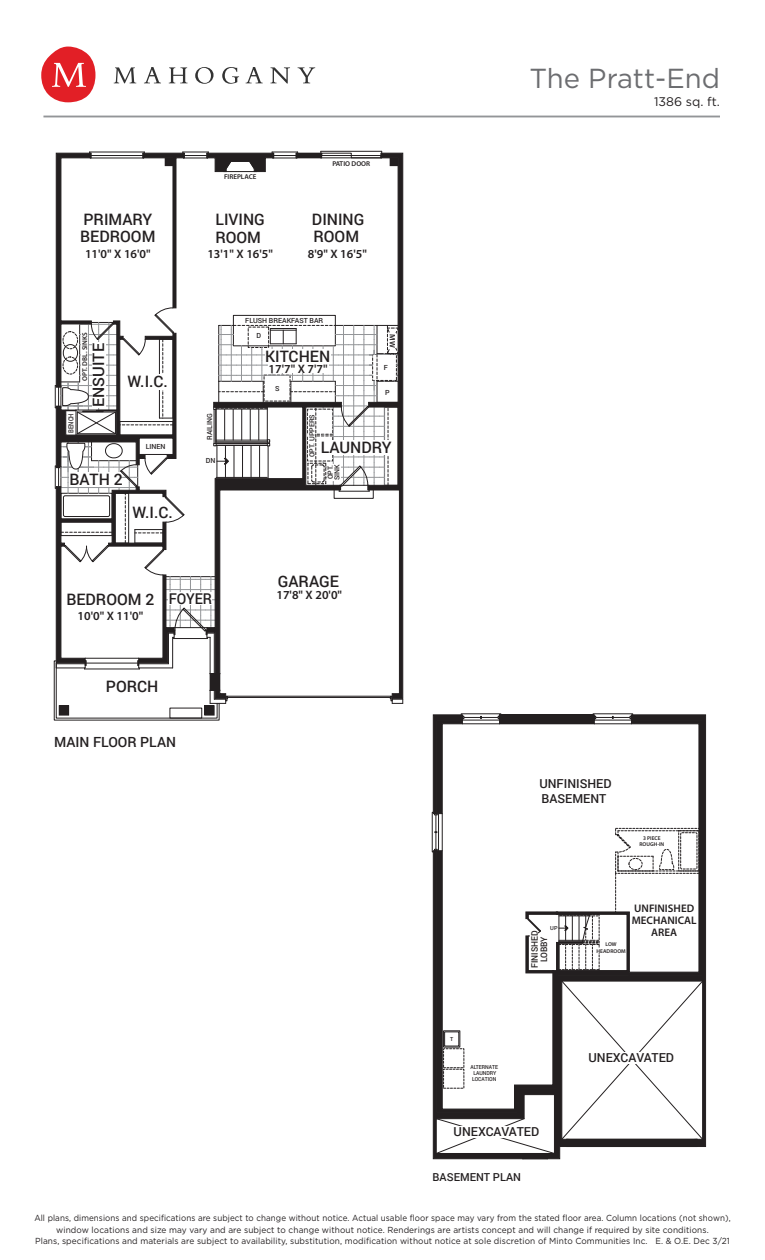
<style>
.page{position:relative;width:765px;height:1260px;background:#fff}
.page>*{position:absolute;margin:0;border:0;box-sizing:border-box;transform-origin:0 0}
.t1{font:27.5px "Gotham";color:#6c6d70}
.t2{font:500 15.75px/17.1px "Roboto";color:#231f20}
.t3{font:500 14px "Roboto";color:#231f20}
.t4{font:12.5px "Gotham";color:#231f20}
.t5{font:500 12.38px/14.9px "Roboto";color:#231f20}
.t6{font:600 12.25px "Myriad Pro";color:#231f20}
.t7{font:600 11px/12.1px "Myriad Pro";color:#231f20;text-align:center}
.t8{font:500 11px "Roboto";color:#231f20}
.t9{font:500 9px/9.4px "Roboto";color:#231f20;text-align:center;scale:.94 1}
.t10{font:8.75px/12.5px "Gotham";letter-spacing:.01em;color:#231f20;text-align:center;scale:.92 1}
.t11{font:8.75px "Gotham";letter-spacing:.01em;color:#231f20;scale:.95 1}
.t12{font:600 7.88px "Myriad Pro";color:#231f20}
.t13{font:500 7px/6.6px "Roboto";color:#231f20}
.t14{font:600 7px "Myriad Pro";color:#231f20}
.t15{font:500 7px "Roboto";color:#231f20;scale:.93 1}
.t16{font:500 7px "Roboto";color:#231f20;scale:.84 1}
.t17{font:600 5.5px/6.6px "Myriad Pro";color:#231f20;text-align:center}
.t18{font:500 5.5px/5.9px "Roboto";color:#231f20;text-align:center;scale:.93 1}
.t19{font:500 5.5px "Roboto";color:#231f20}
.s1{font-size:14.88px}
</style>
<div class="page">
<hr style="left:43px;top:116px;width:677px;height:1px;background:#939598">
<svg style="left:114px;top:67px;width:22px;height:16px"></svg>
<svg style="left:144px;top:67px;width:17px;height:16px"></svg>
<svg style="left:169px;top:67px;width:19px;height:16px"></svg>
<svg style="left:195px;top:67px;width:19px;height:17px"></svg>
<svg style="left:222px;top:67px;width:17px;height:17px"></svg>
<svg style="left:246px;top:67px;width:17px;height:16px"></svg>
<svg style="left:270px;top:67px;width:20px;height:17px"></svg>
<svg style="left:298px;top:67px;width:17px;height:16px"></svg>
<svg style="left:41px;top:47px;width:54px;height:55px"></svg>
<svg style="left:54px;top:151px;width:350px;height:569px"></svg>
<div style="left:432px;top:812px;width:1px;height:40px;border:1px solid #231f20"></div>
<svg style="left:433px;top:715px;width:270px;height:444px"></svg>
<p class="t2" style="left:80px;top:211px;width:77px">PRIMARY<br>BEDROOM</p>
<p class="t14" style="left:224px;top:173px;width:34px">FIREPLACE</p>
<p class="t2" style="left:215px;top:211px;width:51px">LIVING<br>ROOM</p>
<p class="t14" style="left:332px;top:159px;width:39px">PATIO DOOR</p>
<p class="t2" style="left:312px;top:210px;width:54px">DINING<br>ROOM</p>
<p class="t6" style="left:85px;top:246px;width:67px">11'0" X 16'0"</p>
<p class="t6" style="left:207px;top:246px;width:67px">13'1" X 16'5"</p>
<p class="t6" style="left:308px;top:246px;width:61px">8'9" X 16'5"</p>
<p class="t16" style="left:66px;top:433px;width:24px;rotate:-90deg">BENCH</p>
<p class="t14" style="left:80px;top:381px;width:50px;rotate:-90deg">OPT. DBL. SINKS</p>
<p class="t2" style="left:89px;top:407px;width:65px;rotate:-90deg">ENSUITE</p>
<p class="t2" style="left:128px;top:373px;width:42px">W.I.C.</p>
<p class="t13" style="left:146px;top:443px;width:21px">LINEN</p>
<p class="t2" style="left:69px;top:470px;width:55px">BATH 2</p>
<p class="t2" style="left:132px;top:503px;width:42px">W.I.C.</p>
<p class="t13" style="left:206px;top:440px;width:28px;rotate:-90deg">RAILING</p>
<p class="t13" style="left:206px;top:457px;width:11px">DN</p>
<p class="t2" style="left:66px;top:590px;width:147px">BEDROOM 2 <span class="s1">FOYER</span></p>
<p class="t6" style="left:78px;top:608px;width:67px">10'0" X 11'0"</p>
<p class="t2" style="left:106px;top:677px;width:54px">PORCH</p>
<p class="t3" style="left:54px;top:733px;width:123px">MAIN FLOOR PLAN</p>
<p class="t13" style="left:245px;top:317px;width:79px">FLUSH BREAKFAST BAR</p>
<p class="t13" style="left:256px;top:332px;width:6px">D</p>
<p class="t2" style="left:265px;top:347px;width:67px">KITCHEN</p>
<p class="t19" style="left:315px;top:350px;width:5px">D</p>
<p class="t6" style="left:269px;top:361px;width:61px">17'7" X 7'7"</p>
<p class="t13" style="left:275px;top:385px;width:6px">S</p>
<p class="t12" style="left:397px;top:334px;width:15px;rotate:90deg">MW</p>
<p class="t13" style="left:384px;top:364px;width:6px">F</p>
<p class="t13" style="left:385px;top:389px;width:6px">P</p>
<p class="t13" style="left:308px;top:457px;width:45px;rotate:-90deg">OPT. UPPERS</p>
<p class="t5" style="left:365px;top:434px;width:57px">LAUNDRY</p>
<p class="t2" style="left:321px;top:438px;width:72px">LAUNDRY</p>
<p class="t13" style="left:327px;top:480px;width:17px;rotate:-90deg">OPT.<br>SINK</p>
<p class="t2" style="left:278px;top:572px;width:63px">GARAGE</p>
<p class="t6" style="left:276px;top:587px;width:67px">17'8" X 20'0"</p>
<p class="t1" style="left:529px;top:61px;width:192px">The Pratt-End</p>
<p class="t4" style="left:654px;top:93px;width:67px">1386 sq. ft.</p>
<p class="t5" style="left:539px;top:776px;width:74px">UNFINISHED<br>BASEMENT</p>
<p class="t17" style="left:639px;top:834px;width:26px">3 PIECE<br>ROUGH-IN</p>
<p class="t19" style="left:550px;top:924px;width:9px">UP</p>
<p class="t9" style="left:530px;top:968px;width:41px;rotate:-90deg">FINISHED<br>LOBBY</p>
<p class="t7" style="left:632px;top:902px;width:66px">UNFINISHED<br>MECHANICAL<br>AREA</p>
<p class="t17" style="left:597px;top:941px;width:31px">LOW<br>HEADROOM</p>
<p class="t19" style="left:450px;top:1035px;width:5px">T</p>
<p class="t18" style="left:470px;top:1064px;width:31px">ALTERNATE<br>LAUNDRY<br>LOCATION</p>
<p class="t5" style="left:454px;top:1124px;width:87px">UNEXCAVATED</p>
<p class="t8" style="left:433px;top:1169px;width:90px">BASEMENT PLAN</p>
<p class="t5" style="left:589px;top:1050px;width:87px">UNEXCAVATED</p>
<p class="t10" style="left:34px;top:1211px;width:758px">All plans, dimensions and specifications are subject to change without notice. Actual usable floor space may vary from the stated floor area. Column locations (not shown), window locations and size may vary and are subject to change without notice. Renderings are artists concept and will change if required by site conditions.</p>
<p class="t11" style="left:35px;top:1236px;width:733px">Plans, specifications and materials are subject to availability, substitution, modification without notice at sole discretion of Minto Communities Inc. E. &amp; O.E. Dec 3/21</p>
<p class="t2" style="left:605px;top:1222px;width:110px">UNEXCAVATED</p>
<p class="t15" style="left:455px;top:1238px;width:39px">ALTERNATE</p>
</div>
